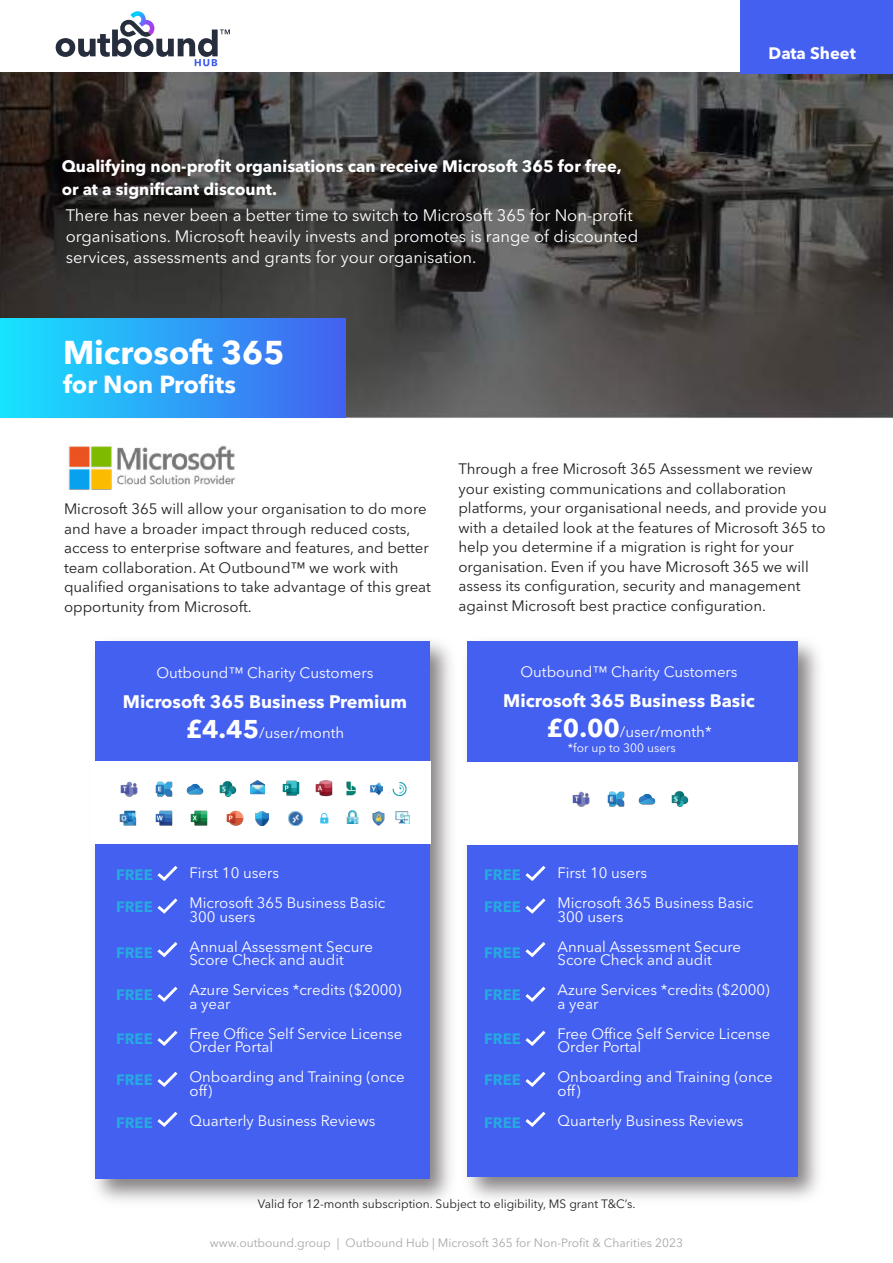
<style>
.page{position:relative;width:893px;height:1263px;background:#fff}
.page>*{position:absolute;margin:0;border:0;box-sizing:border-box;transform-origin:0 0}
.t1{font:700 32.7px "Avenir Next LT Pro";color:#fff}
.t2{font:700 24.6px "Avenir Next LT Pro";color:#fff}
.t3{font:700 18px "Avenir Next LT Pro";color:#fff}
.t4{font:16.5px/21px "Avenir Next LT Pro";color:#fff}
.t5{font:700 16.5px/22.5px "Avenir Next LT Pro";color:#fff}
.t6{font:15px/19.5px "Avenir Next LT Pro";color:#231f20}
.t7{font:15px/30px "Avenir Next LT Pro";color:#fff}
.t8{font:700 15px/32px "Avenir Next LT Pro";color:#26a9e0}
.t9{font:12px "Avenir Next LT Pro";color:#a6a8ab}
.t10{font:12px "Avenir Next LT Pro";color:#231f20}
.t11{font:12px "Avenir Next LT Pro";color:#fff}
.s1{font-weight:700;font-size:25.5px}
</style>
<div class="page">
<img style="left:0;top:72px;width:893px;height:346px">
<div style="left:0;top:318px;width:345px;height:99px;background:linear-gradient(to right,#16e4ff,#4461f0)"></div>
<img style="left:95px;top:641px;width:356px;height:560px">
<div style="left:95px;top:642px;width:334px;height:537px;background:#4460f0"></div>
<img style="left:467px;top:641px;width:352px;height:558px">
<div style="left:467px;top:642px;width:330px;height:535px;background:#4460f0"></div>
<div style="left:740px;top:0;width:153px;height:73px;background:#4460f0"></div>
<svg style="left:157px;top:866px;width:20px;height:15px"></svg>
<svg style="left:157px;top:898px;width:20px;height:16px"></svg>
<svg style="left:157px;top:942px;width:20px;height:15px"></svg>
<svg style="left:157px;top:987px;width:20px;height:15px"></svg>
<svg style="left:157px;top:1031px;width:20px;height:15px"></svg>
<svg style="left:157px;top:1072px;width:20px;height:15px"></svg>
<svg style="left:157px;top:1112px;width:20px;height:15px"></svg>
<div style="left:91px;top:761px;width:339px;height:82px;background:#fff"></div>
<img style="left:120px;top:781px;width:18px;height:16px">
<img style="left:155px;top:780px;width:82px;height:17px">
<img style="left:119px;top:810px;width:18px;height:16px">
<img style="left:155px;top:810px;width:53px;height:16px">
<img style="left:226px;top:810px;width:18px;height:16px">
<img style="left:282px;top:780px;width:51px;height:17px">
<img style="left:346px;top:810px;width:13px;height:14px">
<img style="left:255px;top:812px;width:13px;height:14px">
<img style="left:346px;top:781px;width:10px;height:14px">
<svg style="left:370px;top:782px;width:13px;height:13px"></svg>
<img style="left:392px;top:781px;width:14px;height:14px">
<svg style="left:251px;top:781px;width:13px;height:13px"></svg>
<svg style="left:320px;top:813px;width:8px;height:11px"></svg>
<svg style="left:396px;top:811px;width:13px;height:13px"></svg>
<img style="left:372px;top:811px;width:13px;height:14px">
<img style="left:288px;top:812px;width:14px;height:14px">
<div style="left:458px;top:762px;width:339px;height:82px;background:#fff"></div>
<img style="left:572px;top:791px;width:18px;height:16px">
<img style="left:607px;top:790px;width:82px;height:17px">
<svg style="left:525px;top:866px;width:20px;height:15px"></svg>
<svg style="left:525px;top:898px;width:20px;height:16px"></svg>
<svg style="left:525px;top:942px;width:20px;height:15px"></svg>
<svg style="left:525px;top:987px;width:20px;height:15px"></svg>
<svg style="left:525px;top:1031px;width:20px;height:15px"></svg>
<svg style="left:525px;top:1072px;width:20px;height:15px"></svg>
<svg style="left:525px;top:1112px;width:20px;height:15px"></svg>
<svg style="left:56px;top:11px;width:174px;height:55px"></svg>
<img style="left:67px;top:445px;width:169px;height:45px">
<p class="t5" style="left:62px;top:155px;width:562px">Qualifying non-profit organisations can receive Microsoft 365 for free, or at a significant discount.</p>
<p class="t4" style="left:66px;top:205px;width:574px">There has never been a better time to switch to Microsoft 365 for Non-profit organisations. Microsoft heavily invests and promotes is range of discounted services, assessments and grants for your organisation.</p>
<h1 class="t1" style="left:63px;top:332px;width:223px">Microsoft 365</h1>
<h2 class="t2" style="left:63px;top:369px;width:174px">for Non Profits</h2>
<p class="t5" style="left:768px;top:42px;width:89px">Data Sheet</p>
<p class="t6" style="left:64px;top:499px;width:368px">Microsoft 365 will allow your organisation to do more and have a broader impact through reduced costs, access to enterprise software and features, and better team collaboration. At Outbound™ we work with qualified organisations to take advantage of this great opportunity from Microsoft.</p>
<p class="t7" style="left:156px;top:657px;width:219px">Outbound™ Charity Customers</p>
<p class="t3" style="left:123px;top:690px;width:286px">Microsoft 365 Business Premium</p>
<p class="t7" style="left:186px;top:717px;width:160px"><span class="s1">£4.45</span>/user/month</p>
<p class="t6" style="left:458px;top:459px;width:370px">Through a free Microsoft 365 Assessment we review your existing communications and collaboration platforms, your organisational needs, and provide you with a detailed look at the features of Microsoft 365 to help you determine if a migration is right for your organisation. Even if you have Microsoft 365 we will assess its configuration, security and management against Microsoft best practice configuration.</p>
<p class="t7" style="left:520px;top:656px;width:219px">Outbound™ Charity Customers</p>
<p class="t3" style="left:503px;top:689px;width:253px">Microsoft 365 Business Basic</p>
<p class="t7" style="left:546px;top:716px;width:167px"><span class="s1">£0.00</span>/user/month*</p>
<p class="t11" style="left:568px;top:741px;width:109px">*for up to 300 users</p>
<p class="t8" style="left:116px;top:858px;width:38px">FREE<br>FREE</p>
<p class="t8" style="left:116px;top:936px;width:38px">FREE</p>
<p class="t8" style="left:116px;top:979px;width:38px">FREE</p>
<p class="t8" style="left:116px;top:1023px;width:38px">FREE</p>
<p class="t8" style="left:116px;top:1064px;width:38px">FREE</p>
<p class="t8" style="left:116px;top:1106px;width:38px">FREE</p>
<p class="t7" style="left:189px;top:858px;width:197px">First 10 users<br>Microsoft 365 Business Basic</p>
<p class="t7" style="left:189px;top:902px;width:185px">300 users<br>Annual Assessment Secure</p>
<p class="t7" style="left:189px;top:945px;width:214px">Score Check and audit<br>Azure Services *credits ($2000)</p>
<p class="t7" style="left:189px;top:989px;width:214px">a year<br>Free Office Self Service License</p>
<p class="t7" style="left:189px;top:1032px;width:217px">Order Portal<br>Onboarding and Training (once</p>
<p class="t7" style="left:189px;top:1076px;width:188px">off)<br>Quarterly Business Reviews</p>
<p class="t8" style="left:484px;top:858px;width:38px">FREE<br>FREE</p>
<p class="t8" style="left:484px;top:936px;width:38px">FREE</p>
<p class="t8" style="left:484px;top:979px;width:38px">FREE</p>
<p class="t8" style="left:484px;top:1023px;width:38px">FREE</p>
<p class="t8" style="left:484px;top:1064px;width:38px">FREE</p>
<p class="t8" style="left:484px;top:1106px;width:38px">FREE</p>
<p class="t7" style="left:557px;top:858px;width:197px">First 10 users<br>Microsoft 365 Business Basic</p>
<p class="t7" style="left:557px;top:902px;width:185px">300 users<br>Annual Assessment Secure</p>
<p class="t7" style="left:557px;top:945px;width:214px">Score Check and audit<br>Azure Services *credits ($2000)</p>
<p class="t7" style="left:557px;top:989px;width:214px">a year<br>Free Office Self Service License</p>
<p class="t7" style="left:557px;top:1032px;width:217px">Order Portal<br>Onboarding and Training (once</p>
<p class="t7" style="left:557px;top:1076px;width:188px">off)<br>Quarterly Business Reviews</p>
<p class="t10" style="left:258px;top:1196px;width:379px">Valid for 12-month subscription. Subject to eligibility, MS grant T&amp;C’s .</p>
<p class="t9" style="left:210px;top:1235px;width:475px">www.outbound.group | Outbound Hub | Microsoft 365 for Non-Profit &amp; Charities 2023</p>
</div>
